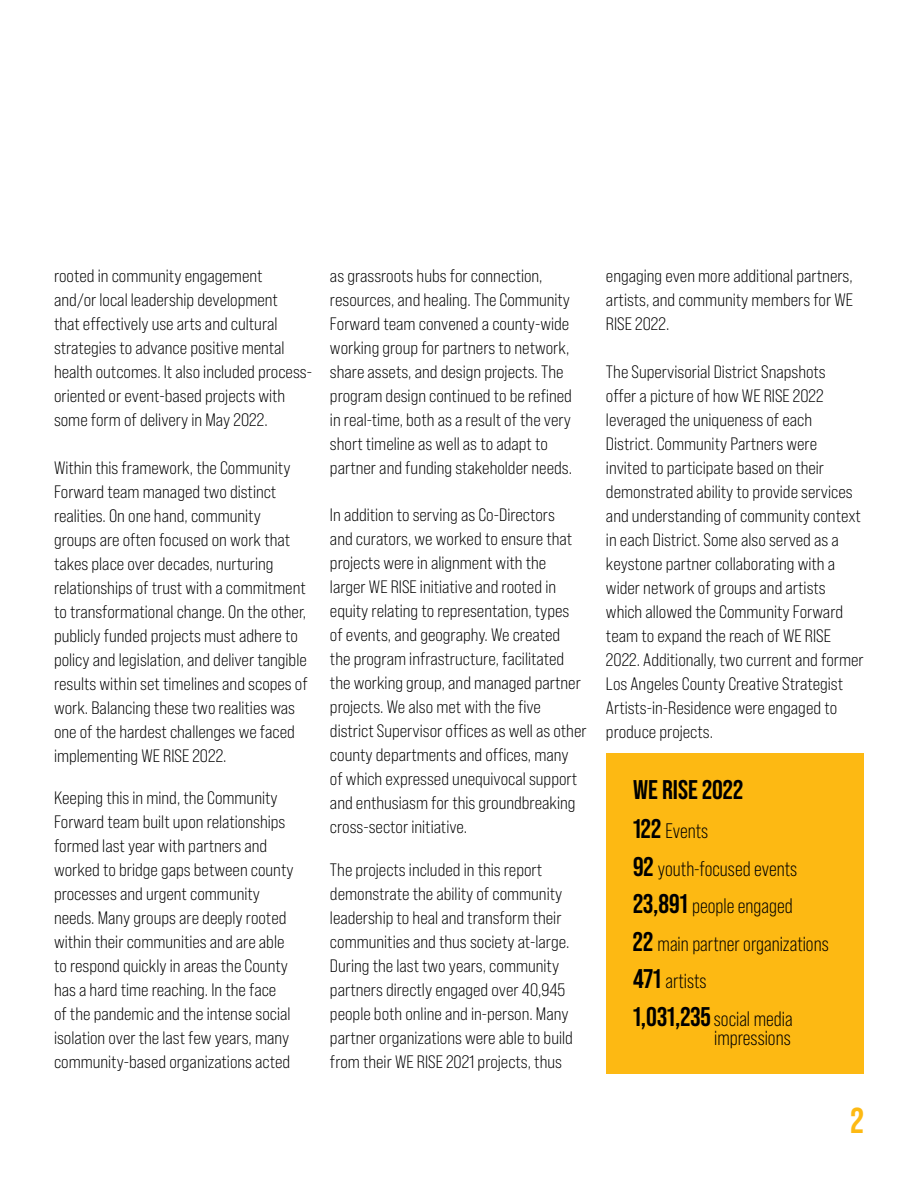
<style>
.page{position:relative;width:918px;height:1188px;background:#fff}
.page>*{position:absolute;margin:0;border:0;box-sizing:border-box;transform-origin:0 0}
.t1{font:700 36px "Bebas Neue Pro";color:#fdb913}
.t2{font:700 27px "Bebas Neue Pro";color:#000}
.t3{font:21px/37.5px "Bebas Neue Pro";color:#000}
.t4{font:18px/24px "Bebas Neue Pro Sm E Bk";color:#000}
.s1{font-weight:700;font-size:27px}
</style>
<div class="page">
<div style="left:606px;top:753px;width:258px;height:321px;background:#fdb913"></div>
<p class="t4" style="left:54px;top:264px;width:260px">rooted in community engagement<br>and/or local leadership development<br>that effectively use arts and cultural strategies to advance positive mental health outcomes. It also included process&shy;oriented or event-based projects with some form of delivery in May 2022.</p>
<p class="t4" style="left:54px;top:456px;width:255px">Within this framework, the Community Forward team managed two distinct realities. On one hand, community groups are often focused on work that takes place over decades, nurturing relationships of trust with a commitment to transformational change. On the other, publicly funded projects must adhere to policy and legislation, and deliver tangible results within set timelines and scopes of work. Balancing these two realities was one of the hardest challenges we faced implementing WE RISE 2022.</p>
<p class="t4" style="left:54px;top:786px;width:241px">Keeping this in mind, the Community Forward team built upon relationships formed last year with partners and worked to bridge gaps between county processes and urgent community needs. Many groups are deeply rooted within their communities and are able to respond quickly in areas the County has a hard time reaching. In the face of the pandemic and the intense social isolation over the last few years, many community-based organizations acted</p>
<p class="t4" style="left:330px;top:264px;width:244px">as grassroots hubs for connection, resources, and healing. The Community Forward team convened a county-wide working group for partners to network, share assets, and design projects. The program design continued to be refined in real-time, both as a result of the very short timeline as well as to adapt to partner and funding stakeholder needs.</p>
<p class="t4" style="left:330px;top:502px;width:258px">In addition to serving as Co-Directors<br>and curators, we worked to ensure that projects were in alignment with the<br>larger WE RISE initiative and rooted in equity relating to representation, types of events, and geography. We created<br>the program infrastructure, facilitated the working group, and managed partner projects. We also met with the five district Supervisor offices as well as other county departments and offices, many<br>of which expressed unequivocal support and enthusiasm for this groundbreaking cross-sector initiative.</p>
<p class="t4" style="left:330px;top:858px;width:244px">The projects included in this report demonstrate the ability of community leadership to heal and transform their communities and thus society at-large.<br>During the last two years, community partners directly engaged over 40,945 people both online and in-person. Many partner organizations were able to build from their WE RISE 2021 projects, thus</p>
<p class="t4" style="left:606px;top:264px;width:249px;text-align:justify">engaging even more additional partners, artists, and community members for WE RISE 2022.</p>
<p class="t4" style="left:606px;top:360px;width:259px">The Supervisorial District Snapshots<br>offer a picture of how WE RISE 2022 leveraged the uniqueness of each District. Community Partners were<br>invited to participate based on their demonstrated ability to provide services and understanding of community context in each District. Some also served as a keystone partner collaborating with a wider network of groups and artists which allowed the Community Forward team to expand the reach of WE RISE 2022. Additionally, two current and former Los Angeles County Creative Strategist Artists-in-Residence were engaged to produce projects.</p>
<h2 class="t2" style="left:633px;top:775px;width:112px">WE RISE 2022</h2>
<p class="t3" style="left:633px;top:812px;width:197px"><span class="s1">122</span> Events<br><span class="s1">92</span> youth-focused events<br><span class="s1">23,891</span> people engaged<br><span class="s1">22</span> main partner organizations<br><span class="s1">471</span> artists<br><span class="s1">1,031,235</span>social media</p>
<p class="t3" style="left:714px;top:1019px;width:78px">impressions</p>
<h1 class="t1" style="left:851px;top:1100px;width:15px">2</h1>
</div>
